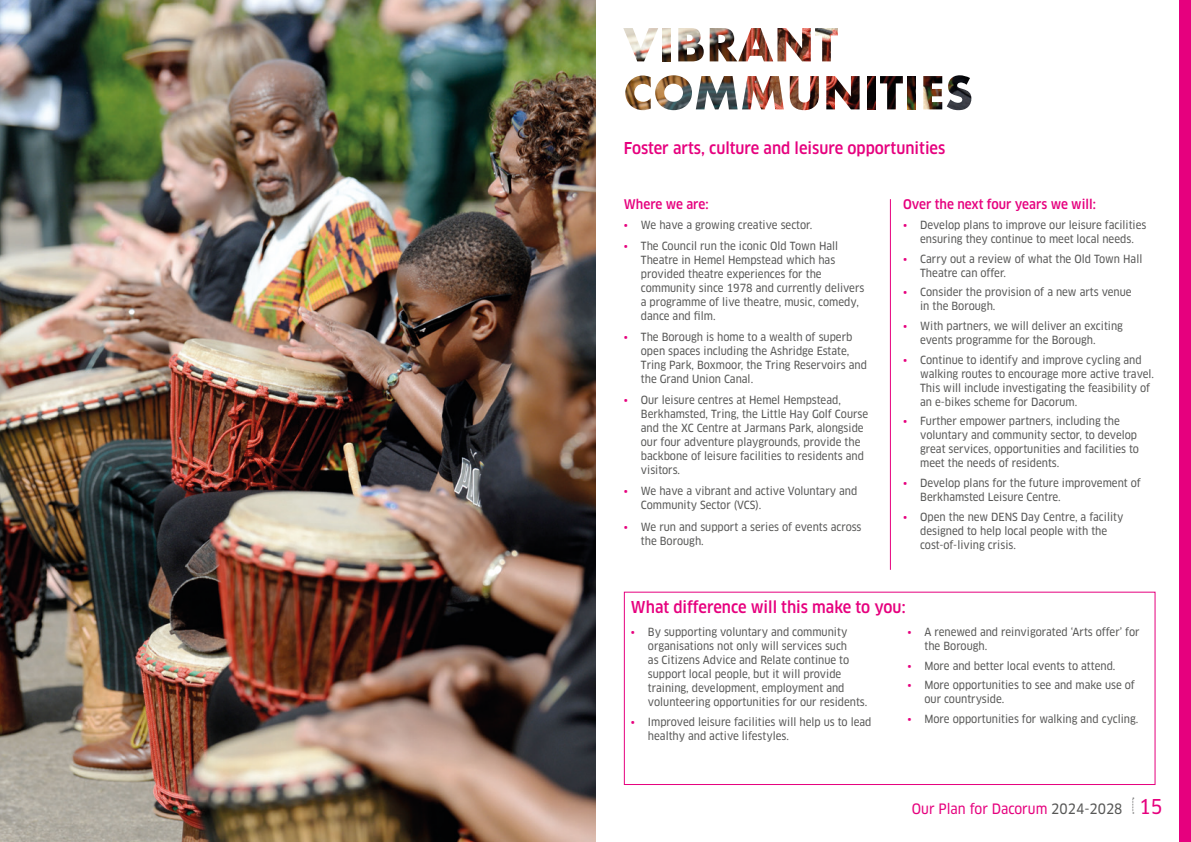
<style>
.page{position:relative;width:1191px;height:842px;background:#fff}
.page>*{position:absolute;margin:0;border:0;box-sizing:border-box;transform-origin:0 0}
.t1{font:500 condensed 16px "Clan OT";color:#e6007e}
.t2{font:14px "Clan OT Narrow News";color:#e6007e}
.t3{font:500 condensed 13px "Clan OT";color:#e6007e}
.t4{font:11px/14px "Clan OT Narrow News";color:#575756}
.s1{color:#e6007e}
.s2{color:#575756}
.s3{font-size:20px}
</style>
<div class="page">
<svg style="left:1132px;top:798px;width:1px;height:16px"></svg>
<div style="left:1179px;top:0;width:12px;height:842px;background:#e6007e"></div>
<div style="left:624px;top:592px;width:531px;height:193px;border:1px solid #e6007e"></div>
<hr style="left:890px;top:199px;width:1px;height:371px;background:#e6007e">
<img style="left:0;top:0;width:595px;height:842px">
<img style="left:623px;top:28px;width:349px;height:83px">
<h1 class="t1" style="left:624px;top:139px;width:323px">Foster arts, culture and leisure opportunities</h1>
<p class="t3" style="left:624px;top:197px;width:86px">Where we are:</p>
<p class="t4" style="left:624px;top:218px;width:190px"><span class="s1">•</span> We have a growing creative sector.</p>
<p class="t4" style="left:641px;top:239px;width:225px;text-indent:-17px"><span class="s1">•</span> The Council run the iconic Old Town Hall Theatre in Hemel Hempstead which has provided theatre experiences for the community since 1978 and currently delivers a programme of live theatre, music, comedy, dance and film.</p>
<p class="t4" style="left:641px;top:330px;width:228px;text-indent:-17px"><span class="s1">•</span> The Borough is home to a wealth of superb open spaces including the Ashridge Estate, Tring Park, Boxmoor, the Tring Reservoirs and the Grand Union Canal.</p>
<p class="t4" style="left:641px;top:393px;width:229px;text-indent:-17px"><span class="s1">•</span> Our leisure centres at Hemel Hempstead, Berkhamsted, Tring, the Little Hay Golf Course and the XC Centre at Jarmans Park, alongside our four adventure playgrounds, provide the backbone of leisure facilities to residents and visitors.</p>
<p class="t4" style="left:641px;top:484px;width:218px;text-indent:-17px"><span class="s1">•</span> We have a vibrant and active Voluntary and<br>Community Sector (VCS).</p>
<p class="t4" style="left:641px;top:520px;width:222px;text-indent:-17px"><span class="s1">•</span> We run and support a series of events across the Borough.</p>
<p class="t3" style="left:903px;top:197px;width:194px">Over the next four years we will:</p>
<p class="t4" style="left:903px;top:218px;width:245px;text-align:center"><span class="s1">•</span> Develop plans to improve our leisure facilities ensuring they continue to meet local needs.</p>
<p class="t4" style="left:920px;top:252px;width:224px;text-indent:-17px"><span class="s1">•</span> Carry out a review of what the Old Town Hall<br>Theatre can offer.</p>
<p class="t4" style="left:920px;top:285px;width:213px;text-indent:-17px"><span class="s1">•</span> Consider the provision of a new arts venue in the Borough.</p>
<p class="t4" style="left:920px;top:319px;width:204px;text-indent:-17px"><span class="s1">•</span> With partners, we will deliver an exciting events programme for the Borough.</p>
<p class="t4" style="left:920px;top:353px;width:235px;text-indent:-17px"><span class="s1">•</span> Continue to identify and improve cycling and walking routes to encourage more active travel.<br>This will include investigating the feasibility of an e-bikes scheme for Dacorum.</p>
<p class="t4" style="left:920px;top:414px;width:220px;text-indent:-17px"><span class="s1">•</span> Further empower partners, including the voluntary and community sector, to develop great services, opportunities and facilities to meet the needs of residents.</p>
<p class="t4" style="left:920px;top:476px;width:222px;text-indent:-17px"><span class="s1">•</span> Develop plans for the future improvement of<br>Berkhamsted Leisure Centre.</p>
<p class="t4" style="left:920px;top:510px;width:205px;text-indent:-17px"><span class="s1">•</span> Open the new DENS Day Centre, a facility designed to help local people with the cost-of-living crisis.</p>
<h1 class="t1" style="left:631px;top:598px;width:276px">What difference will this make to you:</h1>
<p class="t4" style="left:648px;top:625px;width:221px;text-indent:-17px"><span class="s1">•</span> By supporting voluntary and community organisations not only will services such<br>as Citizens Advice and Relate continue to support local people, but it will provide training, development, employment and volunteering opportunities for our residents.</p>
<p class="t4" style="left:648px;top:715px;width:225px;text-indent:-17px"><span class="s1">•</span> Improved leisure facilities will help us to lead healthy and active lifestyles.</p>
<p class="t4" style="left:924px;top:625px;width:217px;text-indent:-17px"><span class="s1">•</span> A renewed and reinvigorated ‘Arts offer’ for the Borough.</p>
<p class="t4" style="left:907px;top:659px;width:209px"><span class="s1">•</span> More and better local events to attend.</p>
<p class="t4" style="left:924px;top:678px;width:212px;text-indent:-17px"><span class="s1">•</span> More opportunities to see and make use of our countryside.</p>
<p class="t4" style="left:907px;top:712px;width:232px"><span class="s1">•</span> More opportunities for walking and cycling.</p>
<p class="t2" style="left:912px;top:800px;width:252px">Our Plan for Dacorum <span class="s2">2024-2028</span> <span class="s3">15</span></p>
</div>
